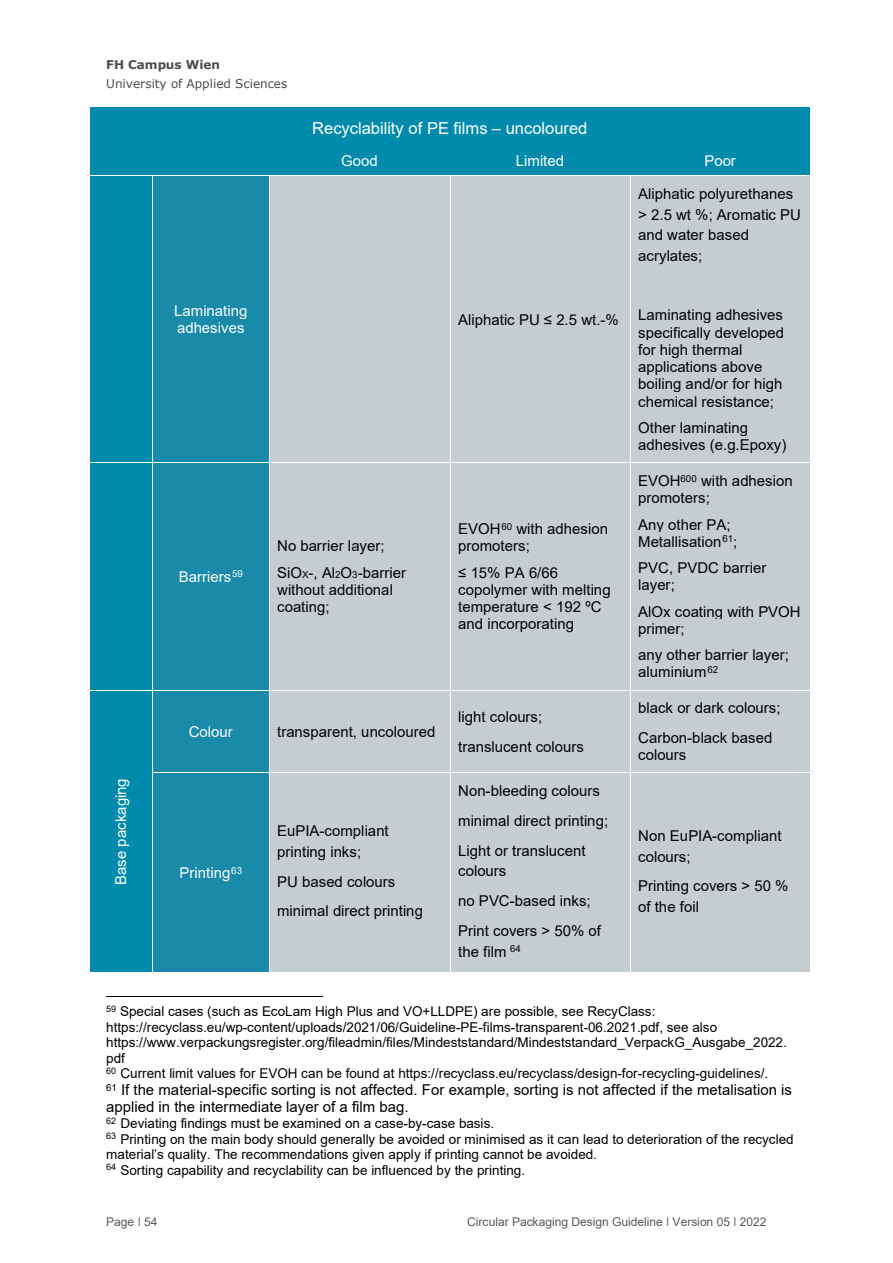
<style>
.page{position:relative;width:893px;height:1263px;background:#fff}
.page>*{position:absolute;margin:0;border:0;box-sizing:border-box;transform-origin:0 0}
.t1{font:16.5px "Arial";color:#fff}
.t2{font:15px/17.2px "Arial";color:#000}
.t3{font:15px/17.2px "Arial";color:#fff}
.t4{font:13.5px/15.5px "Arial";letter-spacing:.005em;color:#000}
.t5{font:12px "Arial";letter-spacing:-.005em;color:#595959}
.t6{font:12px "Verdana";color:#4d4d4d}
.t7{font:700 12px "Verdana";letter-spacing:.005em;color:#4d4d4d}
.s1{font-size:9.75px}
</style>
<div class="page">
<div style="left:89px;top:107px;width:721px;height:38px;background:#008aac"></div>
<hr style="left:89px;top:107px;width:1px;height:38px;background:#fff">
<div style="left:89px;top:145px;width:180px;height:30px;background:#008aac"></div>
<div style="left:269px;top:145px;width:181px;height:30px;background:#008aac"></div>
<div style="left:450px;top:145px;width:180px;height:30px;background:#008aac"></div>
<div style="left:630px;top:145px;width:180px;height:30px;background:#008aac"></div>
<hr style="left:89px;top:145px;width:1px;height:30px;background:#fff">
<div style="left:89px;top:176px;width:63px;height:286px;background:#008aac"></div>
<div style="left:153px;top:176px;width:116px;height:286px;background:#198aaa"></div>
<div style="left:270px;top:176px;width:180px;height:286px;background:#c6cdd1"></div>
<div style="left:451px;top:176px;width:179px;height:286px;background:#c6cdd1"></div>
<div style="left:630px;top:176px;width:180px;height:286px;background:#c6cdd1"></div>
<hr style="left:89px;top:176px;width:1px;height:286px;background:#fff">
<hr style="left:630px;top:176px;width:1px;height:286px;background:#fff">
<div style="left:89px;top:463px;width:63px;height:227px;background:#008aac"></div>
<div style="left:153px;top:463px;width:116px;height:227px;background:#198aaa"></div>
<div style="left:270px;top:463px;width:180px;height:227px;background:#c6cdd1"></div>
<div style="left:451px;top:463px;width:179px;height:227px;background:#c6cdd1"></div>
<div style="left:630px;top:463px;width:180px;height:227px;background:#c6cdd1"></div>
<hr style="left:89px;top:463px;width:1px;height:227px;background:#fff">
<hr style="left:630px;top:463px;width:1px;height:227px;background:#fff">
<div style="left:89px;top:690px;width:63px;height:282px;background:#008aac"></div>
<div style="left:153px;top:690px;width:116px;height:82px;background:#198aaa"></div>
<div style="left:270px;top:690px;width:180px;height:82px;background:#c6cdd1"></div>
<div style="left:451px;top:690px;width:179px;height:82px;background:#c6cdd1"></div>
<div style="left:630px;top:690px;width:180px;height:82px;background:#c6cdd1"></div>
<hr style="left:89px;top:690px;width:63px;height:1px;background:#fff">
<hr style="left:153px;top:690px;width:116px;height:1px;background:#fff">
<hr style="left:270px;top:690px;width:180px;height:1px;background:#fff">
<hr style="left:451px;top:690px;width:179px;height:1px;background:#fff">
<hr style="left:630px;top:690px;width:180px;height:1px;background:#fff">
<hr style="left:89px;top:690px;width:1px;height:82px;background:#fff">
<hr style="left:630px;top:690px;width:1px;height:82px;background:#fff">
<div style="left:153px;top:773px;width:116px;height:199px;background:#198aaa"></div>
<div style="left:270px;top:773px;width:180px;height:199px;background:#c6cdd1"></div>
<div style="left:451px;top:773px;width:179px;height:199px;background:#c6cdd1"></div>
<div style="left:630px;top:773px;width:180px;height:199px;background:#c6cdd1"></div>
<hr style="left:89px;top:773px;width:1px;height:199px;background:#fff">
<hr style="left:630px;top:773px;width:1px;height:199px;background:#fff">
<hr style="left:106px;top:996px;width:216px;height:1px;background:#000">
<p class="t7" style="left:106px;top:56px;width:115px">FH Campus Wien</p>
<p class="t6" style="left:106px;top:76px;width:183px">University of Applied Sciences</p>
<p class="t1" style="left:312px;top:117px;width:277px">Recyclability of PE films – uncoloured</p>
<p class="t3" style="left:341px;top:152px;width:38px">Good</p>
<p class="t3" style="left:516px;top:152px;width:50px">Limited</p>
<p class="t3" style="left:704px;top:152px;width:33px">Poor</p>
<p class="t2" style="left:638px;top:183px;width:164px;line-height:20.7px">Aliphatic polyurethanes &gt; 2.5 wt %; Aromatic PU and water based acrylates;</p>
<p class="t3" style="left:174px;top:302px;width:75px">Laminating adhesives</p>
<p class="t2" style="left:458px;top:311px;width:162px">Aliphatic PU ≤ 2.5 wt.-%</p>
<p class="t3" style="left:179px;top:568px;width:66px">Barriers<sup>59</sup></p>
<p class="t2" style="left:277px;top:533px;width:130px;line-height:26.2px">No barrier layer;<br>SiO<span class="s1">X</span>-, Al<span class="s1">2</span>O<span class="s1">3</span>-barrier</p>
<p class="t2" style="left:277px;top:581px;width:117px">without additional coating;</p>
<p class="t2" style="left:458px;top:520px;width:151px">EVOH<sup>60</sup> with adhesion promoters;</p>
<p class="t2" style="left:458px;top:564px;width:154px">≤ 15% PA 6/66 copolymer with melting temperature &lt; 192 ºC and incorporating</p>
<p class="t2" style="left:638px;top:306px;width:147px">Laminating adhesives specifically developed for high thermal applications above boiling and/or for high chemical resistance;</p>
<p class="t2" style="left:638px;top:419px;width:150px">Other laminating adhesives (e.g.Epoxy)</p>
<p class="t2" style="left:638px;top:472px;width:156px">EVOH<sup>600</sup> with adhesion promoters;</p>
<p class="t2" style="left:638px;top:516px;width:101px">Any other PA;<br>Metallisation<sup>61</sup>;</p>
<p class="t2" style="left:638px;top:559px;width:130px">PVC, PVDC barrier layer;</p>
<p class="t2" style="left:638px;top:602px;width:164px">AlOx coating with PVOH primer;</p>
<p class="t2" style="left:638px;top:646px;width:152px">any other barrier layer; aluminium<sup>62</sup></p>
<p class="t3" style="left:112px;top:885px;width:108px;rotate:-90deg">Base packaging</p>
<p class="t3" style="left:189px;top:723px;width:46px">Colour</p>
<p class="t2" style="left:277px;top:723px;width:160px">transparent, uncoloured</p>
<p class="t3" style="left:180px;top:864px;width:64px">Printing<sup>63</sup></p>
<p class="t2" style="left:277px;top:821px;width:113px;line-height:20.7px">EuPIA-compliant printing inks;</p>
<p class="t2" style="left:277px;top:866px;width:147px;line-height:29.7px">PU based colours minimal direct printing</p>
<p class="t2" style="left:458px;top:702px;width:127px;line-height:29.7px">light colours; translucent colours</p>
<p class="t2" style="left:638px;top:693px;width:144px;line-height:29.7px">black or dark colours;<br>Carbon-black based</p>
<p class="t2" style="left:638px;top:746px;width:50px">colours</p>
<p class="t2" style="left:458px;top:776px;width:151px;line-height:29.7px">Non-bleeding colours minimal direct printing;<br>Light or translucent</p>
<p class="t2" style="left:458px;top:856px;width:144px;line-height:29.7px">colours<br>no PVC-based inks;<br>Print covers &gt; 50% of</p>
<p class="t2" style="left:458px;top:942px;width:64px">the film <sup>64</sup></p>
<p class="t2" style="left:638px;top:825px;width:145px;line-height:20.7px">Non EuPIA-compliant colours;</p>
<p class="t2" style="left:638px;top:875px;width:152px;line-height:20.7px">Printing covers &gt; 50 % of the foil</p>
<p class="t4" style="left:106px;top:1003px;width:682px"><sup>59</sup> Special cases (such as EcoLam High Plus and VO+LLDPE) are possible, see RecyClass: https://recyclass.eu/wp-content/uploads/2021/06/Guideline-PE-films-transparent-06.2021.pdf, see also https://www.verpackungsregister.org/fileadmin/files/Mindeststandard/Mindeststandard_VerpackG_Ausgabe_2022. pdf<br><sup>60</sup> Current limit values for EVOH can be found at https://recyclass.eu/recyclass/design-for-recycling-guidelines/.</p>
<p class="t2" style="left:106px;top:1081px;width:687px"><sup>61</sup> If the material-specific sorting is not affected. For example, sorting is not affected if the metalisation is applied in the intermediate layer of a film bag.</p>
<p class="t4" style="left:106px;top:1116px;width:689px"><sup>62</sup> Deviating findings must be examined on a case-by-case basis.<br><sup>63</sup> Printing on the main body should generally be avoided or minimised as it can lead to deterioration of the recycled material’s quality. The recommendations given apply if printing cannot be avoided.<br><sup>64</sup> Sorting capability and recyclability can be influenced by the printing.</p>
<p class="t5" style="left:106px;top:1214px;width:53px">Page 54</p>
<p class="t5" style="left:467px;top:1214px;width:301px">Circular Packaging Design Guideline Version 05 2022</p>
</div>
